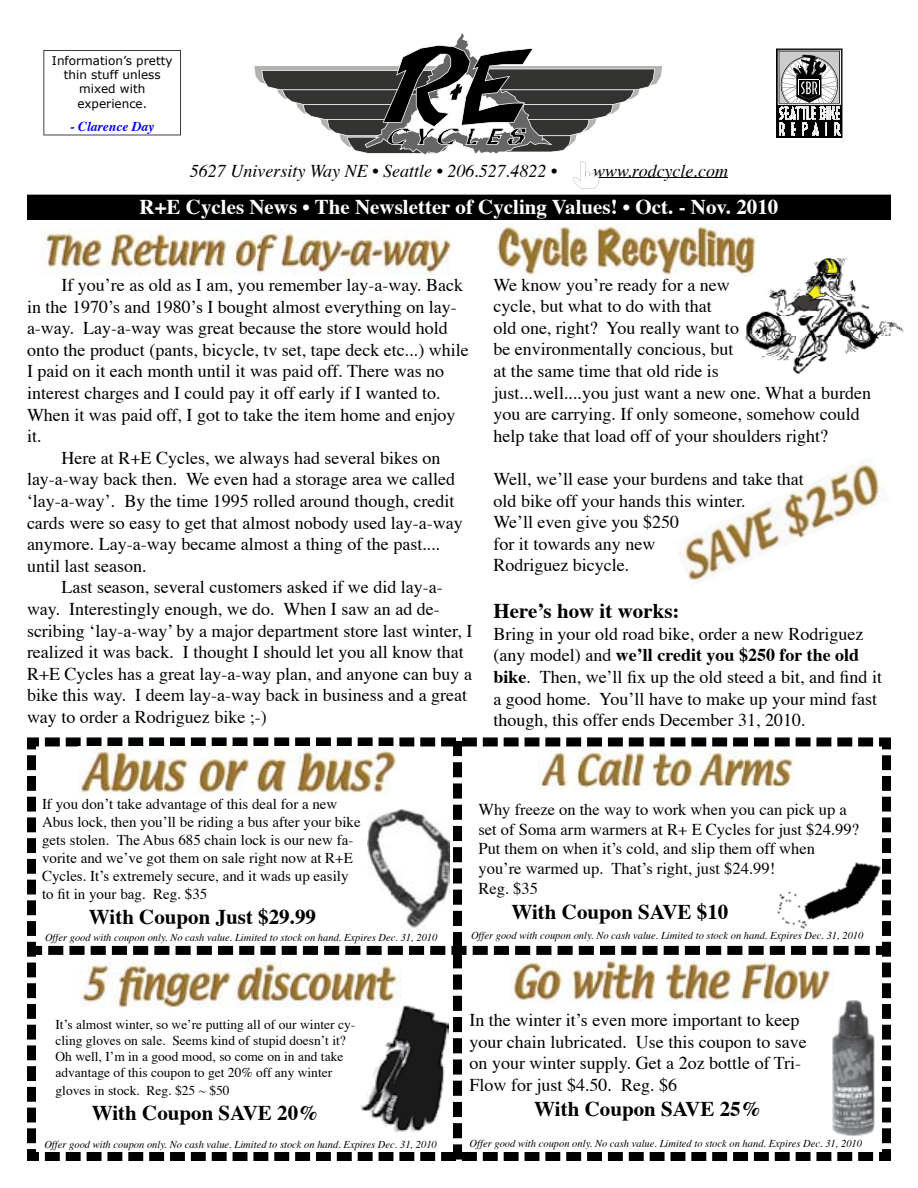
<style>
.page{position:relative;width:918px;height:1188px;background:#fff}
.page>*{position:absolute;margin:0;border:0;box-sizing:border-box;transform-origin:0 0}
.t1{font:700 21px "Times";color:#000}
.t2{font:700 21px "Times";color:#fff}
.t3{font:18px/21.6px "Times";color:#000}
.t4{font:italic 18px "Times";color:#000}
.t5{font:16.5px/19.8px "Times";color:#000}
.t6{font:15px/18px "Times";color:#000}
.t7{font:13.5px/16.2px "Times";color:#000}
.t8{font:italic 700 13.5px "Times";color:#0000fe}
.t9{font:12px/14.4px "Verdana";color:#000;text-align:center}
.t10{font:italic 10.5px "Times";color:#000}
.s1{font-weight:700}
</style>
<div class="page">
<svg style="left:254px;top:33px;width:408px;height:122px"></svg>
<svg style="left:776px;top:49px;width:67px;height:89px"></svg>
<svg style="left:44px;top:50px;width:137px;height:85px"></svg>
<div style="left:27px;top:195px;width:864px;height:25px;background:#000"></div>
<hr style="left:593px;top:177px;width:135px;height:1px;background:#000">
<svg style="left:573px;top:161px;width:26px;height:28px"></svg>
<img style="left:744px;top:258px;width:160px;height:116px">
<img style="left:496px;top:224px;width:263px;height:52px">
<img style="left:743px;top:256px;width:16px;height:20px">
<img style="left:42px;top:228px;width:410px;height:47px">
<img style="left:680px;top:458px;width:207px;height:127px">
<svg style="left:796px;top:486px;width:8px;height:3px"></svg>
<svg style="left:27px;top:737px;width:864px;height:424px"></svg>
<p class="t9" style="left:52px;top:53px;width:122px">Information’s pretty thin stuff unless mixed with experience.</p>
<p class="t8" style="left:70px;top:114px;width:85px">- Clarence Day</p>
<p class="t4" style="left:190px;top:154px;width:369px">5627 University Way NE • Seattle • 206.527.4822 •</p>
<p class="t4" style="left:593px;top:154px;width:136px">www.rodcycle.com</p>
<p class="t2" style="left:140px;top:187px;width:640px">R+E Cycles News • The Newsletter of Cycling Values! • Oct. - Nov. 2010</p>
<p class="t3" style="left:62px;top:273px;width:403px">If you’re as old as I am, you remember lay-a-way. Back</p>
<p class="t3" style="left:27px;top:294px;width:431px">in the 1970’s and 1980’s I bought almost everything on lay-</p>
<p class="t3" style="left:27px;top:316px;width:422px">a-way. Lay-a-way was great because the store would hold</p>
<p class="t3" style="left:27px;top:337px;width:443px">onto the product (pants, bicycle, tv set, tape deck etc...) while</p>
<p class="t3" style="left:27px;top:359px;width:419px">I paid on it each month until it was paid off. There was no</p>
<p class="t3" style="left:27px;top:381px;width:415px">interest charges and I could pay it off early if I wanted to.</p>
<p class="t3" style="left:27px;top:402px;width:430px">When it was paid off, I got to take the item home and enjoy</p>
<p class="t3" style="left:27px;top:424px;width:16px">it.</p>
<p class="t3" style="left:62px;top:445px;width:381px">Here at R+E Cycles, we always had several bikes on</p>
<p class="t3" style="left:27px;top:467px;width:430px">lay-a-way back then. We even had a storage area we called</p>
<p class="t3" style="left:27px;top:489px;width:429px">‘lay-a-way’. By the time 1995 rolled around though, credit</p>
<p class="t3" style="left:27px;top:510px;width:437px">cards were so easy to get that almost nobody used lay-a-way</p>
<p class="t3" style="left:27px;top:532px;width:415px">anymore. Lay-a-way became almost a thing of the past....</p>
<p class="t3" style="left:27px;top:553px;width:121px">until last season.</p>
<p class="t3" style="left:62px;top:575px;width:383px">Last season, several customers asked if we did lay-a-</p>
<p class="t3" style="left:27px;top:597px;width:414px">way. Interestingly enough, we do. When I saw an ad de-</p>
<p class="t3" style="left:27px;top:618px;width:447px">scribing ‘lay-a-way’ by a major department store last winter, I</p>
<p class="t3" style="left:27px;top:640px;width:438px">realized it was back. I thought I should let you all know that</p>
<p class="t3" style="left:27px;top:661px;width:447px">R+E Cycles has a great lay-a-way plan, and anyone can buy a</p>
<p class="t3" style="left:27px;top:683px;width:442px">bike this way. I deem lay-a-way back in business and a great</p>
<p class="t3" style="left:27px;top:705px;width:241px">way to order a Rodriguez bike ;-)</p>
<p class="t3" style="left:494px;top:272px;width:379px">We know you’re ready for a new<br>cycle, but what to do with that<br>old one, right? You really want to<br>be environmentally concious, but<br>at the same time that old ride is<br>just...well....you just want a new one. What a burden you are carrying. If only someone, somehow could help take that load off of your shoulders right?</p>
<p class="t3" style="left:494px;top:467px;width:312px">Well, we’ll ease your burdens and take that old bike off your hands this winter.<br>We’ll even give you $250<br>for it towards any new<br>Rodriguez bicycle.</p>
<p class="t1" style="left:494px;top:591px;width:188px">Here’s how it works:</p>
<p class="t3" style="left:494px;top:622px;width:390px">Bring in your old road bike, order a new Rodriguez (any model) and <span class="s1">we’ll credit you $250 for the old bike</span>. Then, we’ll fix up the old steed a bit, and find it a good home. You’ll have to make up your mind fast though, this offer ends December 31, 2010.</p>
<p class="t6" style="left:42px;top:794px;width:320px">If you don’t take advantage of this deal for a new Abus lock, then you’ll be riding a bus after your bike gets stolen. The Abus 685 chain lock is our new fa&shy;vorite and we’ve got them on sale right now at R+E Cycles. It’s extremely secure, and it wads up easily to fit in your bag. Reg. $35</p>
<p class="t1" style="left:89px;top:897px;width:229px">With Coupon Just $29.99</p>
<p class="t10" style="left:45px;top:928px;width:394px">Offer good with coupon only. No cash value. Limited to stock on hand. Expires Dec. 31, 2010</p>
<p class="t7" style="left:56px;top:1015px;width:301px">It’s almost winter, so we’re putting all of our winter cy&shy;cling gloves on sale. Seems kind of stupid doesn’t it?<br>Oh well, I’m in a good mood, so come on in and take advantage of this coupon to get 20% off any winter</p>
<p class="t7" style="left:56px;top:1081px;width:176px">gloves in stock. Reg. $25 ~ $50</p>
<p class="t1" style="left:92px;top:1093px;width:229px">With Coupon SAVE 20%</p>
<p class="t5" style="left:478px;top:798px;width:382px">Why freeze on the way to work when you can pick up a set of Soma arm warmers at R+ E Cycles for just $24.99?<br>Put them on when it’s cold, and slip them off when you’re warmed up. That’s right, just $24.99!<br>Reg. $35</p>
<p class="t1" style="left:511px;top:892px;width:218px">With Coupon SAVE $10</p>
<p class="t10" style="left:471px;top:926px;width:394px">Offer good with coupon only. No cash value. Limited to stock on hand. Expires Dec. 31, 2010</p>
<p class="t3" style="left:470px;top:1008px;width:339px">In the winter it’s even more important to keep your chain lubricated. Use this coupon to save on your winter supply. Get a 2oz bottle of Tri-Flow for just $4.50. Reg. $6</p>
<p class="t1" style="left:534px;top:1089px;width:229px">With Coupon SAVE 25%</p>
<p class="t10" style="left:44px;top:1135px;width:394px">Offer good with coupon only. No cash value. Limited to stock on hand. Expires Dec. 31, 2010</p>
<p class="t10" style="left:470px;top:1134px;width:394px">Offer good with coupon only. No cash value. Limited to stock on hand. Expires Dec. 31, 2010</p>
</div>
